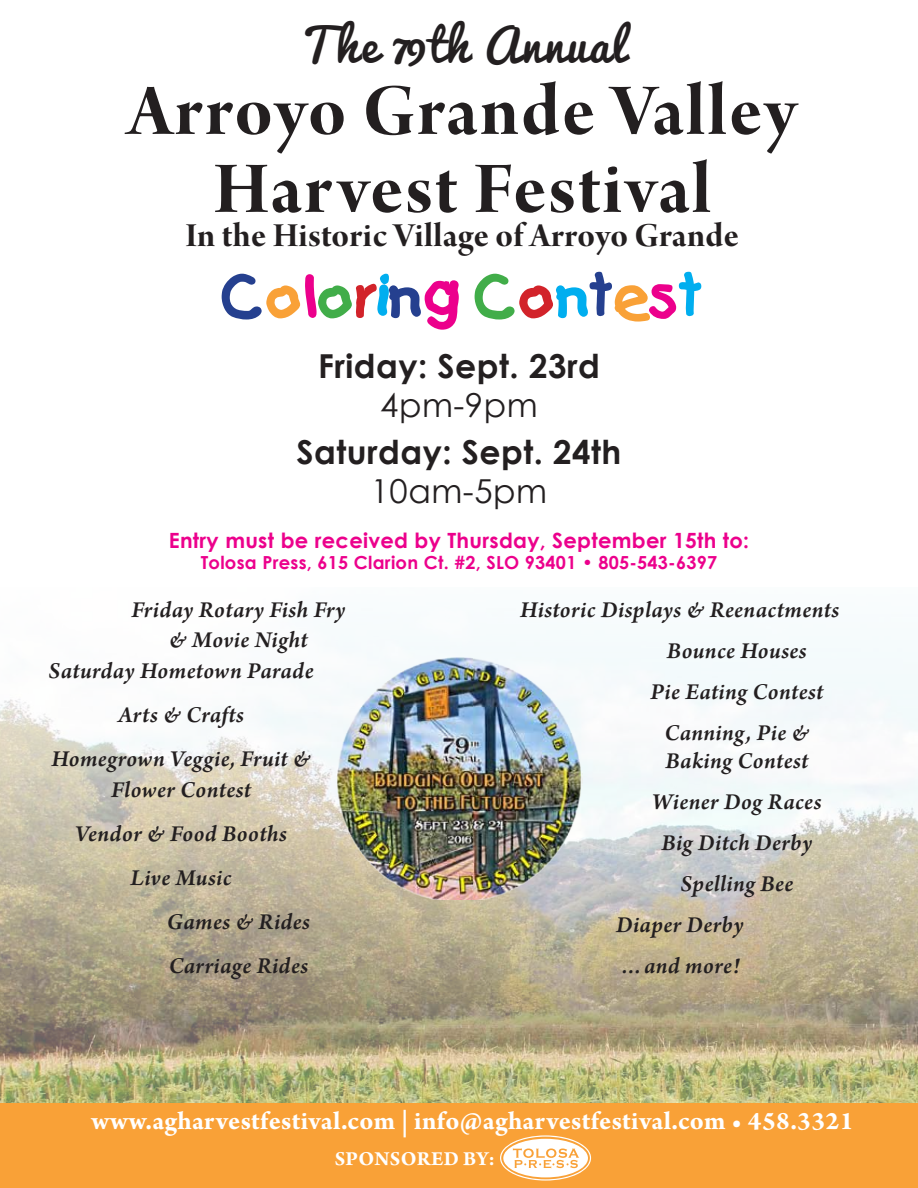
<style>
.page{position:relative;width:918px;height:1188px;background:#fff}
.page>*{position:absolute;margin:0;border:0;box-sizing:border-box;transform-origin:0 0}
.t1{font:78px/78px "Arno Pro Bold Display";letter-spacing:.025em;color:#231f20;text-align:center}
.t2{font:700 54px "Catchup";letter-spacing:.02em;color:#25408f}
.t3{font:45px "Pacifico";letter-spacing:.03em;color:#231f20}
.t4{font:36px "Arno Pro Bold Display";letter-spacing:.01em;color:#231f20}
.t5{font:700 33px "Century Gothic";letter-spacing:.015em;color:#231f20}
.t6{font:33px "Century Gothic";letter-spacing:.015em;color:#231f20}
.t7{font:700 27px "Arno Pro";letter-spacing:.01em;color:#fff}
.t8{font:italic 600 24px/44.1px "Arno Pro";letter-spacing:.015em;color:#231f20;text-align:center}
.t9{font:700 21px "Century Gothic";letter-spacing:.015em;color:#ec008c}
.t10{font:700 21px "Arno Pro";letter-spacing:.015em;color:#fff}
.t11{font:700 18px "Century Gothic";letter-spacing:.015em;color:#ec008c}
.s1{color:#f9a137}
.s2{color:#ec008c}
.s3{color:#41ad49}
.s4{color:#d2232a}
.s5{color:#00aeef}
</style>
<div class="page">
<img style="left:0;top:642px;width:918px;height:462px">
<img style="left:335px;top:656px;width:248px;height:243px">
<div style="left:0;top:1104px;width:918px;height:84px;background:#f9a137"></div>
<svg style="left:500px;top:1135px;width:91px;height:46px"></svg>
<h3 class="t3" style="left:301px;top:6px;width:324px">The 79th Annual</h3>
<h1 class="t1" style="left:128px;top:76px;width:671px">Arroyo Grande Valley<br>Harvest Festival</h1>
<h3 class="t4" style="left:186px;top:216px;width:555px">In the Historic Village of Arroyo Grande</h3>
<h2 class="t2" style="left:222px;top:261px;width:483px">C<span class="s1">o</span><span class="s2">l</span><span class="s3">o</span><span class="s4">r</span><span class="s5">i</span>n<span class="s2">g</span> <span class="s3">C</span><span class="s4">o</span><span class="s5">n</span>t<span class="s1">e</span><span class="s2">s</span><span class="s5">t</span></h2>
<h3 class="t5" style="left:318px;top:346px;width:283px">Friday: Sept. 23rd</h3>
<h3 class="t6" style="left:380px;top:385px;width:159px">4pm-9pm</h3>
<h3 class="t5" style="left:297px;top:431px;width:326px">Saturday: Sept. 24th</h3>
<h3 class="t6" style="left:371px;top:471px;width:178px">10am-5pm</h3>
<p class="t9" style="left:169px;top:527px;width:582px">Entry must be received by Thursday, September 15th to:</p>
<p class="t11" style="left:201px;top:551px;width:518px">Tolosa Press, 615 Clarion Ct. #2, SLO 93401 • 805-543-6397</p>
<p class="t8" style="left:131px;top:589px;width:216px">Friday Rotary Fish Fry</p>
<p class="t8" style="left:169px;top:619px;width:140px">&amp; Movie Night</p>
<p class="t8" style="left:49px;top:650px;width:267px">Saturday Hometown Parade</p>
<p class="t8" style="left:51px;top:694px;width:261px">Arts &amp; Crafts<br>Homegrown Veggie, Fruit &amp;</p>
<p class="t8" style="left:111px;top:769px;width:141px">Flower Contest</p>
<p class="t8" style="left:75px;top:813px;width:213px">Vendor &amp; Food Booths</p>
<p class="t8" style="left:131px;top:857px;width:102px">Live Music</p>
<p class="t8" style="left:167px;top:901px;width:145px">Games &amp; Rides</p>
<p class="t8" style="left:169px;top:945px;width:141px">Carriage Rides</p>
<p class="t8" style="left:520px;top:589px;width:321px">Historic Displays &amp; Reenactments</p>
<p class="t8" style="left:667px;top:630px;width:141px">Bounce Houses</p>
<p class="t8" style="left:650px;top:671px;width:174px">Pie Eating Contest</p>
<p class="t8" style="left:665px;top:712px;width:146px">Canning, Pie &amp;</p>
<p class="t8" style="left:666px;top:740px;width:144px">Baking Contest</p>
<p class="t8" style="left:652px;top:781px;width:171px">Wiener Dog Races</p>
<p class="t8" style="left:662px;top:822px;width:152px">Big Ditch Derby</p>
<p class="t8" style="left:680px;top:863px;width:114px">Spelling Bee</p>
<p class="t8" style="left:616px;top:904px;width:129px">Diaper Derby</p>
<p class="t8" style="left:620px;top:945px;width:121px">…and more!</p>
<p class="t7" style="left:92px;top:1105px;width:763px">www.agharvestfestival.com | info@agharvestfestival.com • 458.3321</p>
<p class="t10" style="left:335px;top:1146px;width:162px">SPONSORED BY:</p>
</div>
